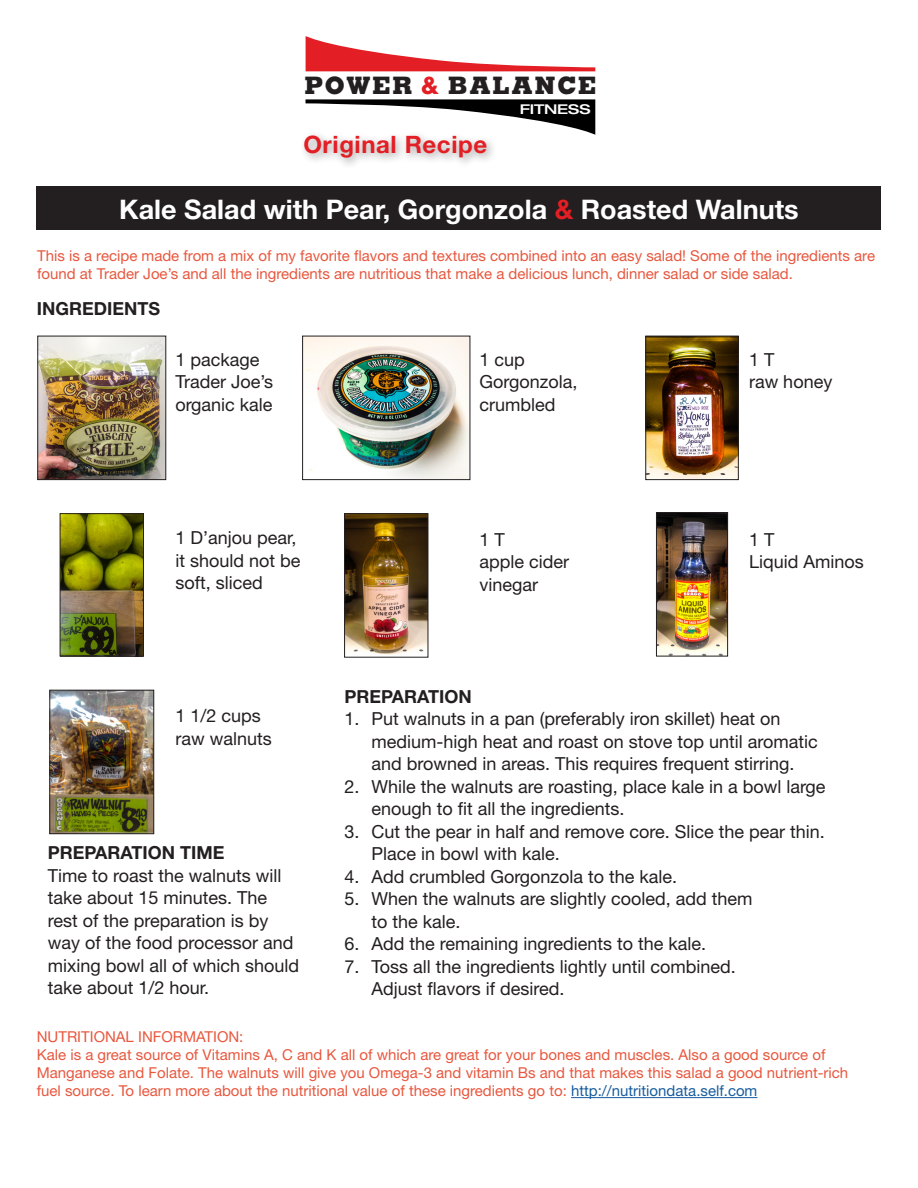
<style>
.page{position:relative;width:918px;height:1188px;background:#fff}
.page>*{position:absolute;margin:0;border:0;box-sizing:border-box;transform-origin:0 0}
.t1{font:700 27px "Helvetica Neue LT Std";color:#fff}
.t2{font:700 24px "Helvetica Neue LT Std";letter-spacing:.025em;color:#e31e24}
.t3{font:800 24px "Memphis";letter-spacing:.07em;color:#231f20}
.t4{font:18px/22.5px "Helvetica Neue LT Std";color:#231f20}
.t5{font:700 18px "Helvetica Neue LT Std";color:#231f20}
.t6{font:15px/18px "Helvetica Neue LT Std";color:#e8573e}
.t7{font:500 expanded 13.5px "Helvetica Neue LT Std";letter-spacing:-.01em;color:#fff;scale:1.11 1}
.s1{font-family:"Helvetica Neue LT Std";color:#e31e24}
.s2{color:#e31e24}
.s3{color:#175d9e}
</style>
<div class="page">
<div style="left:37px;top:187px;width:844px;height:43px;background:#231f20"></div>
<hr style="left:571px;top:1097px;width:186px;height:1px;background:#175d9e">
<svg style="left:306px;top:99px;width:289px;height:36px"></svg>
<svg style="left:306px;top:36px;width:289px;height:35px"></svg>
<div style="left:300px;top:131px;width:197px;height:38px;background:#231f20;opacity:.4"></div>
<img style="left:658px;top:514px;width:68px;height:140px">
<div style="left:656px;top:512px;width:72px;height:144px;border:1px solid #231f20"></div>
<img style="left:62px;top:515px;width:80px;height:139px">
<div style="left:60px;top:513px;width:84px;height:143px;border:1px solid #231f20"></div>
<img style="left:648px;top:338px;width:89px;height:140px">
<div style="left:646px;top:336px;width:93px;height:144px;border:1px solid #231f20"></div>
<img style="left:346px;top:515px;width:80px;height:140px">
<div style="left:344px;top:513px;width:84px;height:144px;border:1px solid #231f20"></div>
<img style="left:52px;top:692px;width:100px;height:140px">
<div style="left:50px;top:690px;width:104px;height:144px;border:1px solid #231f20"></div>
<img style="left:40px;top:338px;width:124px;height:140px">
<div style="left:38px;top:336px;width:128px;height:144px;border:1px solid #231f20"></div>
<img style="left:304px;top:338px;width:164px;height:140px">
<div style="left:302px;top:336px;width:168px;height:144px;border:1px solid #231f20"></div>
<p class="t3" style="left:305px;top:70px;width:294px">POWER <span class="s1">&amp;</span> BALANCE</p>
<p class="t7" style="left:520px;top:101px;width:65px">FITNESS</p>
<p class="t2" style="left:303px;top:130px;width:185px">Original Recipe</p>
<p class="t1" style="left:119px;top:193px;width:681px">Kale Salad with Pear, Gorgonzola <span class="s2">&amp;</span> Roasted Walnuts</p>
<p class="t6" style="left:37px;top:247px;width:839px">This is a recipe made from a mix of my favorite flavors and textures combined into an easy salad! Some of the ingredients are found at Trader Joe’s and all the ingredients are nutritious that make a delicious lunch, dinner salad or side salad.</p>
<p class="t5" style="left:37px;top:298px;width:125px">INGREDIENTS</p>
<p class="t4" style="left:175px;top:348px;width:86px">1 package</p>
<p class="t4" style="left:175px;top:370px;width:99px">Trader Joe’s organic kale</p>
<p class="t4" style="left:480px;top:348px;width:47px">1 cup</p>
<p class="t4" style="left:480px;top:370px;width:99px">Gorgonzola, crumbled</p>
<p class="t4" style="left:749px;top:348px;width:27px">1 T</p>
<p class="t4" style="left:749px;top:370px;width:85px">raw honey</p>
<p class="t4" style="left:175px;top:527px;width:123px">1 D’anjou pear,</p>
<p class="t4" style="left:175px;top:549px;width:127px">it should not be soft, sliced</p>
<p class="t4" style="left:175px;top:704px;width:87px">1 1/2 cups</p>
<p class="t4" style="left:175px;top:727px;width:98px">raw walnuts</p>
<p class="t5" style="left:48px;top:842px;width:178px">PREPARATION TIME</p>
<p class="t4" style="left:48px;top:864px;width:253px">Time to roast the walnuts will take about 15 minutes. The rest of the preparation is by way of the food processor and mixing bowl all of which should take about 1/2 hour.</p>
<p class="t4" style="left:480px;top:528px;width:27px">1 T</p>
<p class="t4" style="left:480px;top:550px;width:91px">apple cider vinegar</p>
<p class="t4" style="left:749px;top:528px;width:27px">1 T</p>
<p class="t4" style="left:749px;top:550px;width:116px">Liquid Aminos</p>
<p class="t5" style="left:344px;top:685px;width:129px">PREPARATION</p>
<p class="t4" style="left:371px;top:707px;width:448px;text-indent:-27px">1. Put walnuts in a pan (preferably iron skillet) heat on medium-high heat and roast on stove top until aromatic and browned in areas. This requires frequent stirring.</p>
<p class="t4" style="left:371px;top:775px;width:456px;text-indent:-27px">2. While the walnuts are roasting, place kale in a bowl large enough to fit all the ingredients.</p>
<p class="t4" style="left:371px;top:820px;width:455px;text-indent:-27px">3. Cut the pear in half and remove core. Slice the pear thin.<br>Place in bowl with kale.</p>
<p class="t4" style="left:344px;top:865px;width:334px">4. Add crumbled Gorgonzola to the kale.</p>
<p class="t4" style="left:371px;top:887px;width:383px;text-indent:-27px">5. When the walnuts are slightly cooled, add them to the kale.</p>
<p class="t4" style="left:344px;top:932px;width:363px">6. Add the remaining ingredients to the kale.</p>
<p class="t4" style="left:371px;top:955px;width:366px;text-indent:-27px">7. Toss all the ingredients lightly until combined.<br>Adjust flavors if desired.</p>
<p class="t6" style="left:37px;top:1028px;width:208px">NUTRITIONAL INFORMATION:</p>
<p class="t6" style="left:37px;top:1046px;width:813px">Kale is a great source of Vitamins A, C and K all of which are great for your bones and muscles. Also a good source of<br>Manganese and Folate. The walnuts will give you Omega-3 and vitamin Bs and that makes this salad a good nutrient-rich fuel source. To learn more about the nutritional value of these ingredients go to: <span class="s3">http://nutritiondata.self.com</span></p>
</div>
